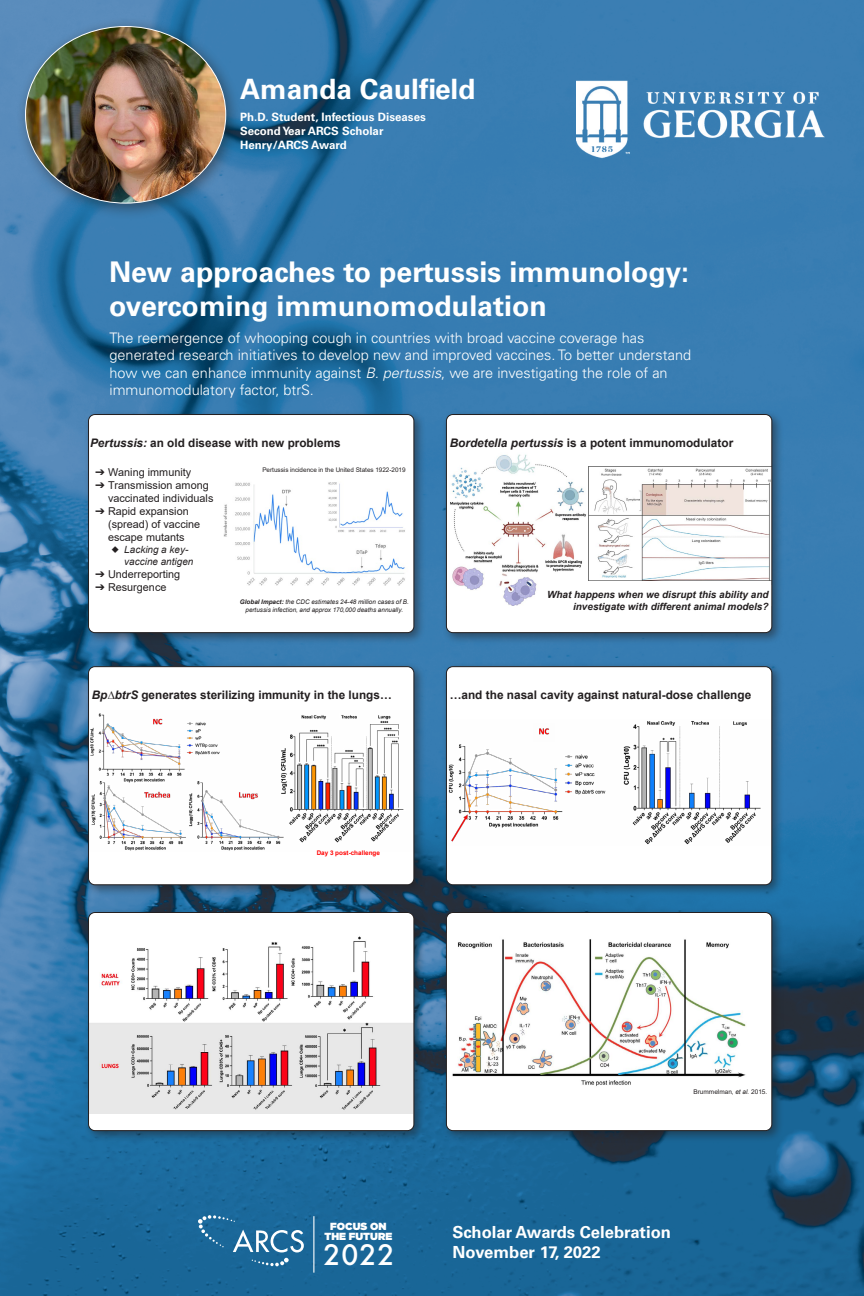
<style>
.page{position:relative;width:864px;height:1296px;background:#fff}
.page>*{position:absolute;margin:0;border:0;box-sizing:border-box;transform-origin:0 0}
.t1{font:700 28.45px/34.1px "Univers LT Std";color:#fff}
.t2{font:700 28px "Univers LT Std";color:#fff}
.t3{font:500 27.4px "Futura";color:#fff}
.t4{font:700 16.65px/19.9px "Univers LT Std";color:#fff}
.t5{font:300 14.5px/17.4px "Univers LT Std";color:#fff}
.t6{font:700 11.8px "Arial";color:#231f20}
.t7{font:700 11.75px "Arial";color:#231f20}
.t8{font:700 11.5px/13.8px "Univers LT Std";color:#fff}
.t9{font:10.85px/13px "Arial";color:#231f20}
.t10{font:900 10.3px/9.7px "Gotham";color:#fff;text-align:center}
.t11{font:italic 700 9.9px/11.9px "Arial";color:#231f20;text-align:right}
.t12{font:italic 9.9px/11.9px "Arial";color:#231f20}
.t13{font:6.5px "Arial";color:#231f20}
.t14{font:italic 6.35px/7.6px "Arial";color:#231f20;text-align:center}
.t15{font:6.35px "Arial";color:#231f20}
.t16{font:700 6.35px "Arial";letter-spacing:-.005em;color:#f00}
.s1{font-style:italic}
.s2{font-family:"Cambria Math";font-style:normal}
.s3{font-weight:700}
</style>
<div class="page">
<img style="left:0;top:0;width:864px;height:1296px">
<div style="left:16px;top:17px;width:226px;height:203px;background:#231f20;opacity:.5"></div>
<img style="left:26px;top:26px;width:200px;height:177px">
<svg style="left:252px;top:1258px;width:37px;height:8px"></svg>
<svg style="left:198px;top:1215px;width:106px;height:37px;background:#3c7ea8"></svg>
<hr style="left:314px;top:1216px;width:1px;height:57px;background:#fff">
<div style="left:442px;top:410px;width:342px;height:235px;background:#231f20;opacity:.5"></div>
<div style="left:446px;top:415px;width:326px;height:218px;background:#fff;border-radius:6px"></div>
<img style="left:450px;top:454px;width:136px;height:152px">
<div style="left:539px;top:585px;width:233px;height:21px;background:#fff"></div>
<img style="left:589px;top:466px;width:181px;height:115px">
<div style="left:446px;top:414px;width:326px;height:219px;border:1px solid #231f20;border-radius:6px"></div>
<div style="left:442px;top:662px;width:342px;height:235px;background:#231f20;opacity:.5"></div>
<div style="left:446px;top:667px;width:326px;height:218px;background:#fff;border-radius:6px"></div>
<img style="left:448px;top:721px;width:313px;height:124px">
<img style="left:534px;top:723px;width:20px;height:18px">
<div style="left:446px;top:666px;width:326px;height:219px;border:1px solid #231f20;border-radius:6px"></div>
<div style="left:442px;top:908px;width:342px;height:235px;background:#231f20;opacity:.5"></div>
<div style="left:446px;top:913px;width:326px;height:218px;background:#fff;border-radius:6px"></div>
<img style="left:452px;top:939px;width:294px;height:147px">
<div style="left:446px;top:912px;width:326px;height:219px;border:1px solid #231f20;border-radius:6px"></div>
<div style="left:84px;top:410px;width:342px;height:235px;background:#231f20;opacity:.5"></div>
<div style="left:89px;top:415px;width:325px;height:218px;background:#fff;border-radius:6px"></div>
<img style="left:223px;top:482px;width:182px;height:104px">
<div style="left:88px;top:414px;width:326px;height:219px;border:1px solid #231f20;border-radius:6px"></div>
<div style="left:84px;top:662px;width:342px;height:235px;background:#231f20;opacity:.5"></div>
<div style="left:89px;top:667px;width:325px;height:218px;background:#fff;border-radius:6px"></div>
<img style="left:90px;top:713px;width:314px;height:138px">
<div style="left:88px;top:666px;width:326px;height:219px;border:1px solid #231f20;border-radius:6px"></div>
<div style="left:84px;top:908px;width:342px;height:235px;background:#231f20;opacity:.5"></div>
<div style="left:89px;top:913px;width:325px;height:218px;background:#fff;border-radius:6px"></div>
<img style="left:90px;top:936px;width:322px;height:177px">
<div style="left:88px;top:912px;width:326px;height:219px;border:1px solid #231f20;border-radius:6px"></div>
<img style="left:576px;top:41px;width:248px;height:144px">
<h2 class="t2" style="left:240px;top:73px;width:237px">Amanda Caulfield</h2>
<p class="t8" style="left:240px;top:110px;width:187px">Ph.D. Student, Infectious Diseases<br>Second Year ARCS Scholar<br>Henry/ARCS Award</p>
<h1 class="t1" style="left:109px;top:255px;width:582px">New approaches to pertussis immunology: overcoming immunomodulation</h1>
<p class="t5" style="left:110px;top:329px;width:583px">The reemergence of whooping cough in countries with broad vaccine coverage has generated research initiatives to develop new and improved vaccines. To better understand how we can enhance immunity against <span class="s1">B. pertussis</span>, we are investigating the role of an immunomodulatory factor, btrS.</p>
<p class="t7" style="left:90px;top:434px;width:252px"><span class="s1">Pertussis:</span> an old disease with new problems</p>
<p class="t9" style="left:94px;top:466px;width:98px">➔ Waning immunity</p>
<p class="t9" style="left:108px;top:479px;width:107px;text-indent:-14px">➔ Transmission among vaccinated individuals</p>
<p class="t9" style="left:108px;top:505px;width:94px;text-indent:-14px">➔ Rapid expansion (spread) of vaccine escape mutants</p>
<p class="t12" style="left:124px;top:544px;width:71px;text-indent:-13px"><span class="s2">◆</span> Lacking a key&shy;vaccine antigen</p>
<p class="t9" style="left:94px;top:568px;width:87px">➔ Underreporting</p>
<p class="t9" style="left:94px;top:581px;width:73px">➔ Resurgence</p>
<p class="t14" style="left:240px;top:598px;width:171px"><span class="s3">Global Impact:</span> the CDC estimates 24-48 million cases of B. pertussis infection, and approx 170,000 deaths annually.</p>
<p class="t15" style="left:262px;top:465px;width:145px">Pertussis incidence in the United States 1922-2019</p>
<p class="t7" style="left:92px;top:686px;width:302px"><span class="s1">Bp∆btrS</span> generates sterilizing immunity in the lungs…</p>
<p class="t6" style="left:450px;top:434px;width:285px"><span class="s1">Bordetella pertussis</span> is a potent immunomodulator</p>
<p class="t11" style="left:547px;top:589px;width:223px">What happens when we disrupt this ability and investigate with different animal models?</p>
<p class="t6" style="left:450px;top:687px;width:303px">…and the nasal cavity against natural-dose challenge</p>
<p class="t16" style="left:317px;top:849px;width:65px">Day 3 post-challenge</p>
<p class="t10" style="left:325px;top:1222px;width:69px">FOCUS ON<br>THE FUTURE</p>
<h3 class="t3" style="left:323px;top:1237px;width:72px">2022</h3>
<p class="t13" style="left:694px;top:1087px;width:75px">Brummelman, <span class="s1">et al.</span> 2015.</p>
<p class="t4" style="left:453px;top:1222px;width:220px">Scholar Awards Celebration<br>November 17, 2022</p>
</div>
